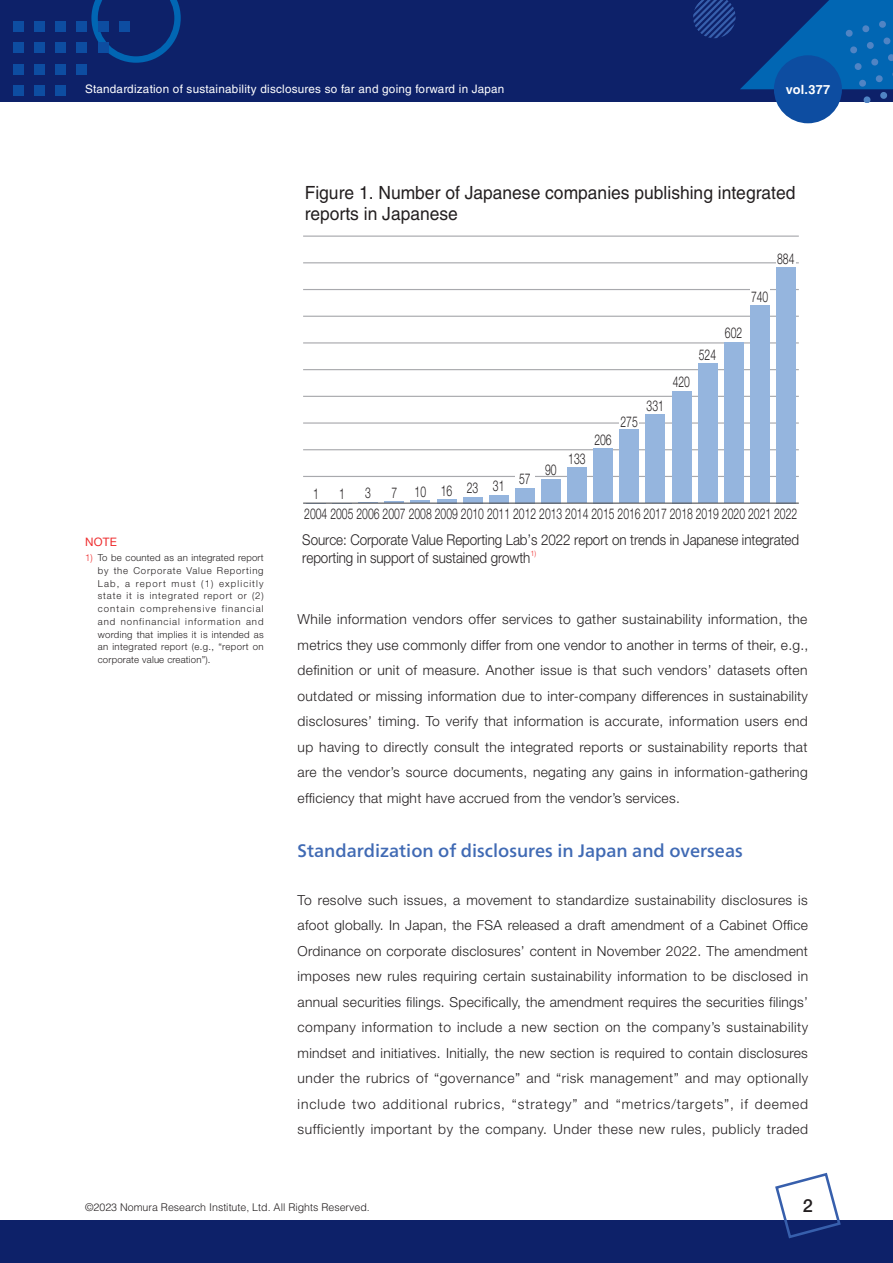
<style>
.page{position:relative;width:893px;height:1263px;background:#fff}
.page>*{position:absolute;margin:0;border:0;box-sizing:border-box;transform-origin:0 0}
.t1{font:18.15px/21.8px "Helvetica LT Std";color:#231f20;scale:.96 1}
.t2{font:500 18px "Frutiger Neue LT Pro";color:#406ab4}
.t3{font:500 18px "Helvetica Neue";color:#231f20}
.t4{font:300 14.85px "Helvetica Neue LT Std";letter-spacing:-.005em;color:#231f20;scale:.7 1}
.t5{font:300 14.85px/17.9px "Helvetica Neue LT Std";letter-spacing:-.005em;color:#231f20;scale:.9 1}
.t6{font:300 13.8px/25.5px "Helvetica Neue";letter-spacing:.03em;color:#231f20;text-align:justify}
.t7{font:700 12.75px "Helvetica LT Std";letter-spacing:.02em;color:#fff}
.t8{font:11.7px "Helvetica LT Std";letter-spacing:.02em;color:#fff}
.t9{font:11.7px "Helvetica Neue";color:#ee2d2e}
.t10{font:300 10.65px "Helvetica LT Std";color:#231f20}
.t11{font:300 9.6px/12.8px "Helvetica Neue";letter-spacing:.02em;color:#231f20;text-align:justify}
.s1{color:#ee2d2e}
</style>
<div class="page">
<hr style="left:303px;top:262px;width:496px;height:1px;background:#a8a9ad">
<hr style="left:303px;top:236px;width:496px;height:1px;background:#a8a9ad">
<hr style="left:303px;top:289px;width:496px;height:1px;background:#a8a9ad">
<hr style="left:303px;top:316px;width:496px;height:1px;background:#a8a9ad">
<hr style="left:303px;top:342px;width:496px;height:1px;background:#a8a9ad">
<hr style="left:303px;top:369px;width:496px;height:1px;background:#a8a9ad">
<hr style="left:303px;top:396px;width:496px;height:1px;background:#a8a9ad">
<hr style="left:303px;top:422px;width:496px;height:2px;background:#a8a9ad">
<hr style="left:303px;top:449px;width:496px;height:1px;background:#a8a9ad">
<hr style="left:303px;top:476px;width:496px;height:1px;background:#a8a9ad">
<svg style="left:358px;top:502px;width:20px;height:1px"></svg>
<hr style="left:384px;top:501px;width:20px;height:2px;background:#95b5de">
<hr style="left:410px;top:500px;width:20px;height:3px;background:#95b5de">
<svg style="left:437px;top:499px;width:19px;height:4px"></svg>
<div style="left:463px;top:497px;width:20px;height:6px;background:#95b5de"></div>
<div style="left:489px;top:495px;width:20px;height:8px;background:#95b5de"></div>
<div style="left:515px;top:488px;width:20px;height:15px;background:#95b5de"></div>
<div style="left:515px;top:473px;width:20px;height:7px;background:#fff"></div>
<div style="left:541px;top:479px;width:20px;height:24px;background:#95b5de"></div>
<div style="left:567px;top:468px;width:20px;height:35px;background:#95b5de"></div>
<div style="left:593px;top:448px;width:20px;height:55px;background:#95b5de"></div>
<div style="left:619px;top:430px;width:20px;height:73px;background:#95b5de"></div>
<div style="left:619px;top:419px;width:20px;height:7px;background:#fff"></div>
<div style="left:645px;top:415px;width:20px;height:88px;background:#95b5de"></div>
<div style="left:672px;top:391px;width:19px;height:112px;background:#95b5de"></div>
<div style="left:698px;top:363px;width:19px;height:140px;background:#95b5de"></div>
<div style="left:724px;top:342px;width:20px;height:161px;background:#95b5de"></div>
<div style="left:750px;top:306px;width:20px;height:197px;background:#95b5de"></div>
<div style="left:750px;top:286px;width:20px;height:7px;background:#fff"></div>
<div style="left:776px;top:267px;width:20px;height:236px;background:#95b5de"></div>
<div style="left:776px;top:248px;width:20px;height:17px;background:#fff"></div>
<hr style="left:303px;top:503px;width:496px;height:1px;background:#57585a">
<div style="left:0;top:0;width:893px;height:102px;background:#0d2169"></div>
<svg style="left:91px;top:0;width:90px;height:63px"></svg>
<svg style="left:693px;top:0;width:200px;height:102px"></svg>
<div style="left:13px;top:21px;width:10px;height:11px;background:#0d4da1"></div>
<div style="left:34px;top:21px;width:11px;height:11px;background:#0d4da1"></div>
<div style="left:55px;top:21px;width:11px;height:11px;background:#0d4da1"></div>
<div style="left:77px;top:21px;width:10px;height:11px;background:#0d4da1"></div>
<div style="left:98px;top:21px;width:10px;height:11px;background:#0d4da1"></div>
<div style="left:119px;top:21px;width:11px;height:11px;background:#0d4da1"></div>
<div style="left:13px;top:43px;width:10px;height:10px;background:#0d4da1"></div>
<div style="left:34px;top:43px;width:11px;height:10px;background:#0d4da1"></div>
<div style="left:55px;top:43px;width:11px;height:10px;background:#0d4da1"></div>
<div style="left:77px;top:43px;width:10px;height:10px;background:#0d4da1"></div>
<div style="left:98px;top:43px;width:10px;height:10px;background:#0d4da1"></div>
<div style="left:13px;top:64px;width:10px;height:10px;background:#0d4da1"></div>
<div style="left:34px;top:64px;width:11px;height:10px;background:#0d4da1"></div>
<div style="left:55px;top:64px;width:11px;height:10px;background:#0d4da1"></div>
<div style="left:77px;top:64px;width:10px;height:10px;background:#0d4da1"></div>
<div style="left:13px;top:85px;width:10px;height:11px;background:#0d4da1"></div>
<div style="left:34px;top:85px;width:11px;height:11px;background:#0d4da1"></div>
<div style="left:55px;top:85px;width:11px;height:11px;background:#0d4da1"></div>
<div style="left:0;top:1220px;width:893px;height:43px;background:#0d2169"></div>
<svg style="left:775px;top:1172px;width:66px;height:67px"></svg>
<div style="left:774px;top:55px;width:68px;height:68px;background:#0d4da1;border-radius:50%"></div>
<p class="t8" style="left:85px;top:82px;width:421px">Standardization of sustainability disclosures so far and going forward in Japan</p>
<p class="t7" style="left:786px;top:81px;width:46px">vol.377</p>
<h1 class="t1" style="left:305px;top:181px;width:513px">Figure 1. Number of Japanese companies publishing integrated reports in Japanese</h1>
<p class="t4" style="left:313px;top:485px;width:10px">1</p>
<p class="t4" style="left:339px;top:485px;width:10px">1</p>
<p class="t4" style="left:365px;top:484px;width:10px">3</p>
<p class="t4" style="left:391px;top:479px;width:200px">7 10 16 23 31 57</p>
<p class="t4" style="left:545px;top:460px;width:18px">90</p>
<p class="t4" style="left:568px;top:449px;width:26px">133</p>
<p class="t4" style="left:594px;top:430px;width:26px">206</p>
<p class="t4" style="left:620px;top:412px;width:26px">275</p>
<p class="t4" style="left:647px;top:397px;width:26px">331</p>
<p class="t4" style="left:777px;top:250px;width:26px">884</p>
<p class="t4" style="left:751px;top:287px;width:26px">740</p>
<p class="t4" style="left:673px;top:373px;width:26px">420</p>
<p class="t4" style="left:699px;top:345px;width:26px">524</p>
<p class="t4" style="left:725px;top:324px;width:26px">602</p>
<p class="t9" style="left:85px;top:535px;width:33px">NOTE</p>
<p class="t11" style="left:98px;top:551px;width:167px;text-indent:-13px"><span class="s1">1)</span> To be counted as an integrated report by the Corporate Value Reporting Lab, a report must (1) explicitly state it is integrated report or (2) contain comprehensive financial and nonfinancial information and wording that implies it is intended as an integrated report (e.g., “report on corporate value creation”).</p>
<p class="t4" style="left:304px;top:504px;width:706px">2004 2005 2006 2007 2008 2009 2010 2011 2012 2013 2014 2015 2016 2017 2018 2019 2020 2021 2022</p>
<p class="t5" style="left:302px;top:530px;width:553px">Source: Corporate Value Reporting Lab’s 2022 report on trends in Japanese integrated reporting in support of sustained growth<sup>1)</sup></p>
<p class="t6" style="left:298px;top:606px;width:512px">While information vendors offer services to gather sustainability information, the metrics they use commonly differ from one vendor to another in terms of their, e.g., definition or unit of measure. Another issue is that such vendors’ datasets often outdated or missing information due to inter-company differences in sustainability disclosures’ timing. To verify that information is accurate, information users end up having to directly consult the integrated reports or sustainability reports that are the vendor’s source documents, negating any gains in information-gathering efficiency that might have accrued from the vendor’s services.</p>
<h2 class="t2" style="left:298px;top:840px;width:447px">Standardization of disclosures in Japan and overseas</h2>
<p class="t6" style="left:298px;top:887px;width:512px">To resolve such issues, a movement to standardize sustainability disclosures is afoot globally. In Japan, the FSA released a draft amendment of a Cabinet Office Ordinance on corporate disclosures’ content in November 2022. The amendment imposes new rules requiring certain sustainability information to be disclosed in annual securities filings. Specifically, the amendment requires the securities filings’ company information to include a new section on the company’s sustainability mindset and initiatives. Initially, the new section is required to contain disclosures under the rubrics of “governance” and “risk management” and may optionally include two additional rubrics, “strategy” and “metrics/targets”, if deemed sufficiently important by the company. Under these new rules, publicly traded</p>
<p class="t10" style="left:85px;top:1201px;width:286px">©2023 Nomura Research Institute, Ltd. All Rights Reserved.</p>
<h2 class="t3" style="left:803px;top:1194px;width:12px">2</h2>
</div>
